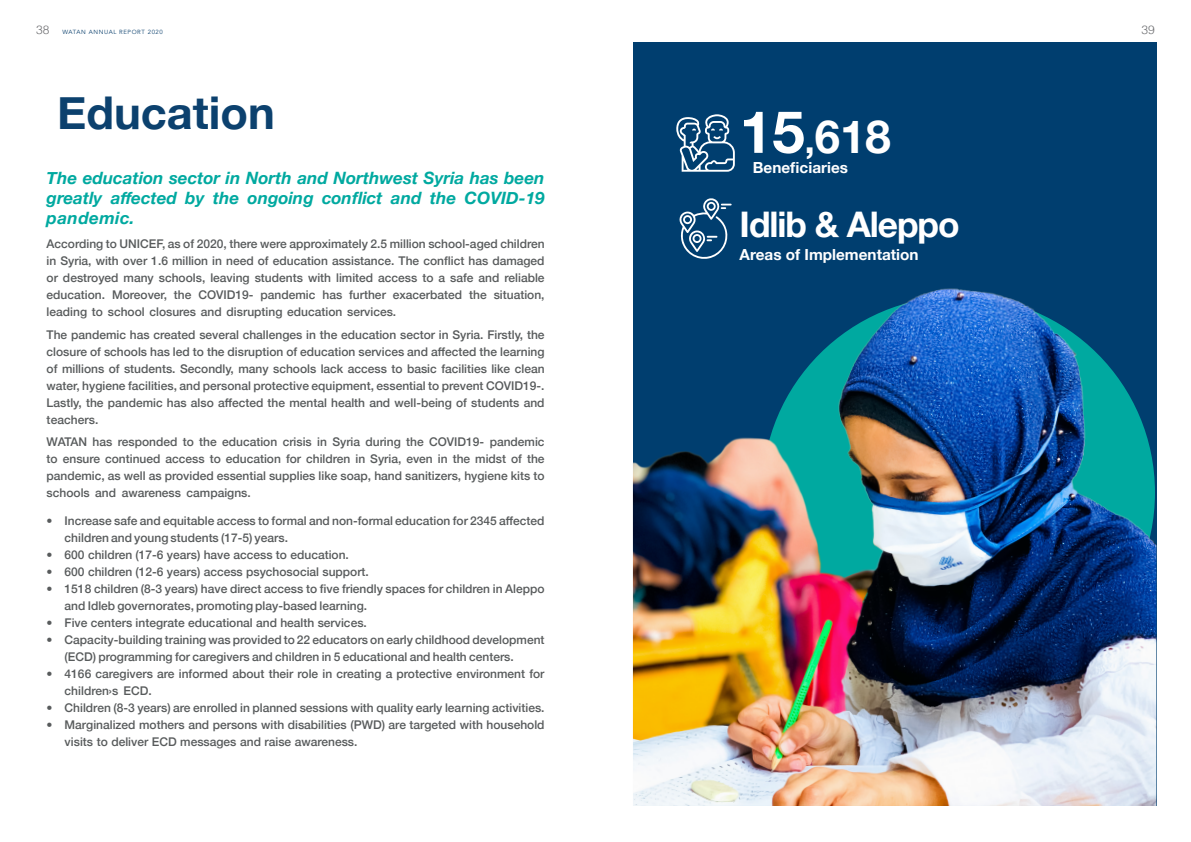
<style>
.page{position:relative;width:1191px;height:842px;background:#fff}
.page>*{position:absolute;margin:0;border:0;box-sizing:border-box;transform-origin:0 0}
.t1{font:700 45.5px "Helvetica Neue";color:#fff}
.t2{font:700 45.2px "Helvetica Neue";color:#0c416e}
.t3{font:700 35.3px "Helvetica Neue";letter-spacing:-.03em;color:#fff}
.t4{font:italic 700 17px/20px "Helvetica Neue";color:#00a9a0;text-align:justify}
.t5{font:700 15.3px "Helvetica Neue";color:#fff}
.t6{font:500 12px/17px "Helvetica Neue";color:#585b5c}
.t7{font:300 12px "Helvetica";color:#6c6d70}
.t8{font:6px "Avenir";letter-spacing:.1em;color:#0c416e}
.s1{font-family:"Helvetica";font-weight:300;font-size:12px;color:#6c6d70}
.s2{font-size:58.6px}
.s3{font-size:35.8px}
</style>
<div class="page">
<div style="left:633px;top:43px;width:523px;height:763px;background:#003e6f"></div>
<img style="left:633px;top:288px;width:523px;height:518px">
<svg style="left:676px;top:114px;width:59px;height:58px"></svg>
<svg style="left:679px;top:198px;width:52px;height:61px"></svg>
<p class="t8" style="left:36px;top:28px;width:128px"><span class="s1">38</span> WATAN ANNUAL REPORT 2020</p>
<p class="t7" style="left:1141px;top:20px;width:15px">39</p>
<p class="t2" style="left:57px;top:78px;width:219px">Education</p>
<p class="t4" style="left:47px;top:169px;width:499px">The education sector in North and Northwest Syria has been greatly affected by the ongoing conflict and the COVID-19 pandemic.</p>
<p class="t6" style="left:47px;top:234px;width:499px;text-align:justify">According to UNICEF, as of 2020, there were approximately 2.5 million school-aged children in Syria, with over 1.6 million in need of education assistance. The conflict has damaged or destroyed many schools, leaving students with limited access to a safe and reliable education. Moreover, the COVID19- pandemic has further exacerbated the situation, leading to school closures and disrupting education services.</p>
<p class="t6" style="left:47px;top:325px;width:499px;text-align:justify">The pandemic has created several challenges in the education sector in Syria. Firstly, the closure of schools has led to the disruption of education services and affected the learning of millions of students. Secondly, many schools lack access to basic facilities like clean water, hygiene facilities, and personal protective equipment, essential to prevent COVID19-.<br>Lastly, the pandemic has also affected the mental health and well-being of students and teachers.</p>
<p class="t6" style="left:47px;top:432px;width:499px;text-align:justify">WATAN has responded to the education crisis in Syria during the COVID19- pandemic to ensure continued access to education for children in Syria, even in the midst of the pandemic, as well as provided essential supplies like soap, hand sanitizers, hygiene kits to schools and awareness campaigns.</p>
<p class="t6" style="left:65px;top:511px;width:481px;text-indent:-18px">• Increase safe and equitable access to formal and non-formal education for 2345 affected children and young students (17-5) years.</p>
<p class="t6" style="left:47px;top:545px;width:304px">• 600 children (17-6 years) have access to education.</p>
<p class="t6" style="left:47px;top:562px;width:324px">• 600 children (12-6 years) access psychosocial support.</p>
<p class="t6" style="left:65px;top:579px;width:481px;text-indent:-18px">• 1518 children (8-3 years) have direct access to five friendly spaces for children in Aleppo and Idleb governorates, promoting play-based learning.</p>
<p class="t6" style="left:47px;top:613px;width:322px">• Five centers integrate educational and health services.</p>
<p class="t6" style="left:65px;top:630px;width:481px;text-indent:-18px">• Capacity-building training was provided to 22 educators on early childhood development (ECD) programming for caregivers and children in 5 educational and health centers.</p>
<p class="t6" style="left:65px;top:664px;width:481px;text-indent:-18px">• 4166 caregivers are informed about their role in creating a protective environment for children›s ECD.</p>
<p class="t6" style="left:47px;top:698px;width:499px">• Children (8-3 years) are enrolled in planned sessions with quality early learning activities.</p>
<p class="t6" style="left:65px;top:715px;width:481px;text-indent:-18px">• Marginalized mothers and persons with disabilities (PWD) are targeted with household visits to deliver ECD messages and raise awareness.</p>
<p class="t1" style="left:739px;top:101px;width:153px"><span class="s2">15</span><span class="s3">,</span>618</p>
<p class="t5" style="left:753px;top:156px;width:97px">Beneficiaries</p>
<p class="t3" style="left:739px;top:197px;width:221px">Idlib &amp; Aleppo</p>
<p class="t5" style="left:739px;top:243px;width:180px">Areas of Implementation</p>
</div>
